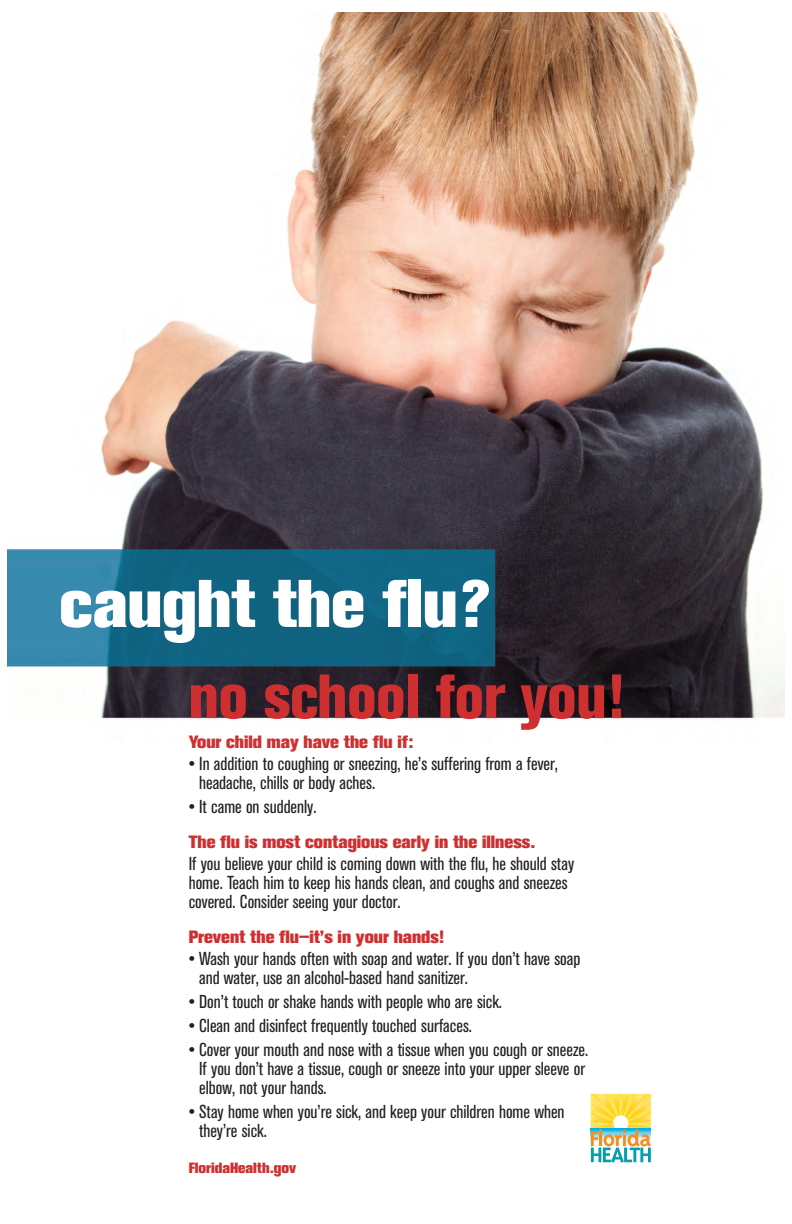
<style>
.page{position:relative;width:792px;height:1224px;background:#fff}
.page>*{position:absolute;margin:0;border:0;box-sizing:border-box;transform-origin:0 0}
.t1{font:800 66.6px "Akzidenz Grotesk BE";color:#fff}
.t2{font:800 condensed 61.7px "Akzidenz Grotesk BE";letter-spacing:-.01em;color:#ce3031}
.t3{font:condensed 18.6px/18.6px "Akzidenz Grotesk BE";color:#231f20}
.t4{font:800 17.6px "Akzidenz Grotesk BE";color:#ce3031}
.t5{font:800 14.7px "Akzidenz Grotesk BE";color:#ce3031}
</style>
<div class="page">
<img style="left:8px;top:12px;width:776px;height:1150px">
<svg style="left:591px;top:1094px;width:60px;height:69px;background:#ced287"></svg>
<h1 class="t1" style="left:60px;top:580px;width:431px">caught the flu?</h1>
<h2 class="t2" style="left:188px;top:675px;width:438px">no school for you!</h2>
<p class="t4" style="left:189px;top:735px;width:226px">Your child may have the flu if:</p>
<p class="t3" style="left:199px;top:756px;width:360px;text-indent:-10px">• In addition to coughing or sneezing, he’s suffering from a fever, headache, chills or body aches.</p>
<p class="t3" style="left:189px;top:799px;width:129px">• It came on suddenly.</p>
<p class="t4" style="left:189px;top:836px;width:348px">The flu is most contagious early in the illness.</p>
<p class="t3" style="left:189px;top:856px;width:387px">If you believe your child is coming down with the flu, he should stay home. Teach him to keep his hands clean, and coughs and sneezes covered. Consider seeing your doctor.</p>
<p class="t4" style="left:189px;top:930px;width:257px">Prevent the flu—it’s in your hands!</p>
<p class="t3" style="left:199px;top:951px;width:383px;text-indent:-10px">• Wash your hands often with soap and water. If you don’t have soap and water, use an alcohol-based hand sanitizer.</p>
<p class="t3" style="left:189px;top:994px;width:315px">• Don’t touch or shake hands with people who are sick.</p>
<p class="t3" style="left:189px;top:1018px;width:285px">• Clean and disinfect frequently touched surfaces.</p>
<p class="t3" style="left:199px;top:1042px;width:391px;text-indent:-10px">• Cover your mouth and nose with a tissue when you cough or sneeze.<br>If you don’t have a tissue, cough or sneeze into your upper sleeve or elbow, not your hands.</p>
<p class="t3" style="left:199px;top:1104px;width:367px;text-indent:-10px">• Stay home when you’re sick, and keep your children home when they’re sick.</p>
<p class="t5" style="left:189px;top:1162px;width:109px">FloridaHealth.gov</p>
</div>
